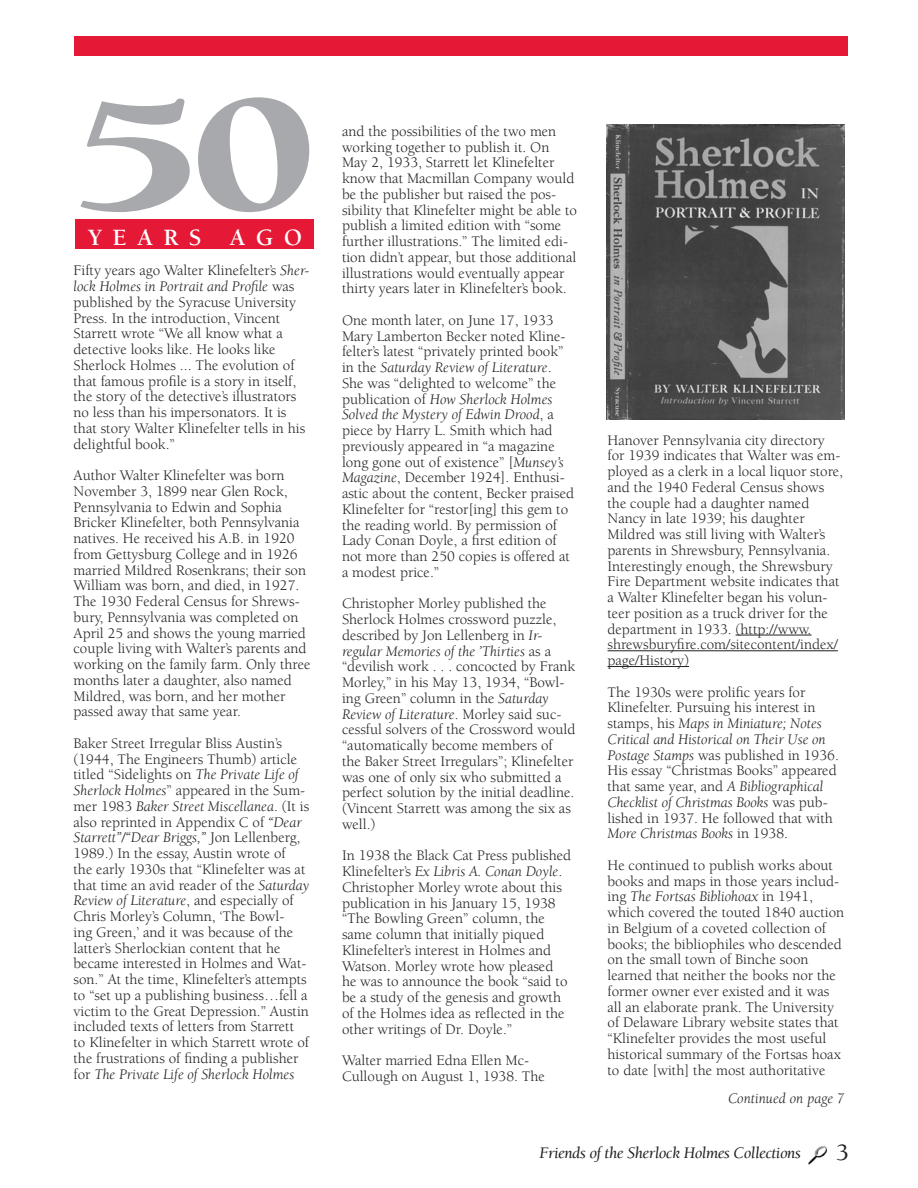
<style>
.page{position:relative;width:918px;height:1188px;background:#fff}
.page>*{position:absolute;margin:0;border:0;box-sizing:border-box;transform-origin:0 0}
.t1{font:900 170.4px "Berkeley";color:#a8a9ad;scale:1.4 1}
.t2{font:700 24px "Berkeley";letter-spacing:.43em;color:#fff}
.t3{font:500 24px "Berkeley";color:#231f20}
.t4{font:italic 16.5px "Berkeley";letter-spacing:-.03em;color:#231f20}
.t5{font:15px/15.8px "Berkeley";color:#231f20}
.t6{font:italic 15px "Berkeley";color:#231f20}
.s1{font-style:italic}
</style>
<div class="page">
<img style="left:808px;top:1146px;width:19px;height:18px">
<div style="left:74px;top:36px;width:774px;height:19px;background:#e51836"></div>
<div style="left:76px;top:219px;width:238px;height:29px;background:#e51836"></div>
<hr style="left:736px;top:635px;width:76px;height:1px;background:#231f20">
<hr style="left:608px;top:650px;width:230px;height:1px;background:#231f20">
<hr style="left:608px;top:666px;width:81px;height:1px;background:#231f20">
<img style="left:607px;top:124px;width:237px;height:296px">
<p class="t1" style="left:73px;top:65px;width:178px">50</p>
<p class="t2" style="left:88px;top:225px;width:215px">YEARS AGO</p>
<p class="t5" style="left:74px;top:263px;width:237px">Fifty years ago Walter Klinefelter’s <span class="s1">Sher&shy;lock Holmes in Portrait and Profile</span> was published by the Syracuse University Press. In the introduction, Vincent Starrett wrote “We all know what a detective looks like. He looks like Sherlock Holmes ... The evolution of that famous profile is a story in itself, the story of the detective’s illustrators no less than his impersonators. It is that story Walter Klinefelter tells in his delightful book.”</p>
<p class="t5" style="left:74px;top:468px;width:238px">Author Walter Klinefelter was born November 3, 1899 near Glen Rock, Pennsylvania to Edwin and Sophia Bricker Klinefelter, both Pennsylvania natives. He received his A.B. in 1920 from Gettysburg College and in 1926 married Mildred Rosenkrans; their son William was born, and died, in 1927.<br>The 1930 Federal Census for Shrews&shy;bury, Pennsylvania was completed on April 25 and shows the young married couple living with Walter’s parents and working on the family farm. Only three months later a daughter, also named Mildred, was born, and her mother passed away that same year.</p>
<p class="t5" style="left:74px;top:736px;width:237px">Baker Street Irregular Bliss Austin’s (1944, The Engineers Thumb) article titled “Sidelights on <span class="s1">The Private Life of Sherlock Holmes</span>” appeared in the Sum&shy;mer 1983 <span class="s1">Baker Street Miscellanea</span>. (It is also reprinted in Appendix C of <span class="s1">“Dear Starrett”/“Dear Briggs,”</span> Jon Lellenberg, 1989.) In the essay, Austin wrote of<br>the early 1930s that “Klinefelter was at that time an avid reader of the <span class="s1">Saturday Review of Literature</span>, and especially of Chris Morley’s Column, ‘The Bowl-<br>ing Green,’ and it was because of the latter’s Sherlockian content that he became interested in Holmes and Wat&shy;son.” At the time, Klinefelter’s attempts to “set up a publishing business…fell a victim to the Great Depression.” Austin included texts of letters from Starrett to Klinefelter in which Starrett wrote of the frustrations of finding a publisher for <span class="s1">The Private Life of Sherlock Holmes</span></p>
<p class="t5" style="left:342px;top:124px;width:236px">and the possibilities of the two men working together to publish it. On May 2, 1933, Starrett let Klinefelter know that Macmillan Company would be the publisher but raised the pos&shy;sibility that Klinefelter might be able to publish a limited edition with “some further illustrations.” The limited edi&shy;tion didn’t appear, but those additional illustrations would eventually appear thirty years later in Klinefelter’s book.</p>
<p class="t5" style="left:342px;top:313px;width:234px">One month later, on June 17, 1933<br>Mary Lamberton Becker noted Kline&shy;felter’s latest “privately printed book” in the <span class="s1">Saturday Review of Literature</span>.<br>She was “delighted to welcome” the publication of <span class="s1">How Sherlock Holmes Solved the Mystery of Edwin Drood</span>, a piece by Harry L. Smith which had previously appeared in “a magazine long gone out of existence” [<span class="s1">Munsey’s Magazine</span>, December 1924]. Enthusi&shy;astic about the content, Becker praised Klinefelter for “restor[ing] this gem to the reading world. By permission of Lady Conan Doyle, a first edition of not more than 250 copies is offered at a modest price.”</p>
<p class="t5" style="left:342px;top:596px;width:235px">Christopher Morley published the Sherlock Holmes crossword puzzle, described by Jon Lellenberg in <span class="s1">Ir&shy;regular Memories of the ’Thirties</span> as a “devilish work . . . concocted by Frank Morley,” in his May 13, 1934, “Bowl&shy;ing Green” column in the <span class="s1">Saturday Review of Literature</span>. Morley said suc&shy;cessful solvers of the Crossword would “automatically become members of<br>the Baker Street Irregulars”; Klinefelter was one of only six who submitted a perfect solution by the initial deadline. (Vincent Starrett was among the six as well.)</p>
<p class="t5" style="left:342px;top:848px;width:231px">In 1938 the Black Cat Press published Klinefelter’s <span class="s1">Ex Libris A. Conan Doyle</span>.<br>Christopher Morley wrote about this publication in his January 15, 1938 “The Bowling Green” column, the same column that initially piqued Klinefelter’s interest in Holmes and Watson. Morley wrote how pleased he was to announce the book “said to be a study of the genesis and growth of the Holmes idea as reflected in the other writings of Dr. Doyle.”</p>
<p class="t5" style="left:342px;top:1053px;width:205px">Walter married Edna Ellen Mc-<br>Cullough on August 1, 1938. The</p>
<p class="t5" style="left:608px;top:432px;width:237px">Hanover Pennsylvania city directory for 1939 indicates that Walter was em&shy;ployed as a clerk in a local liquor store, and the 1940 Federal Census shows the couple had a daughter named Nancy in late 1939; his daughter Mildred was still living with Walter’s parents in Shrewsbury, Pennsylvania.<br>Interestingly enough, the Shrewsbury Fire Department website indicates that a Walter Klinefelter began his volun&shy;teer position as a truck driver for the department in 1933. (http://www. shrewsburyfire.com/sitecontent/index/ page/History)</p>
<p class="t5" style="left:608px;top:684px;width:233px">The 1930s were prolific years for Klinefelter. Pursuing his interest in stamps, his <span class="s1">Maps in Miniature; Notes Critical and Historical on Their Use on Postage Stamps</span> was published in 1936.<br>His essay “Christmas Books” appeared that same year, and <span class="s1">A Bibliographical Checklist of Christmas Books</span> was pub&shy;lished in 1937. He followed that with <span class="s1">More Christmas Books</span> in 1938.</p>
<p class="t5" style="left:608px;top:858px;width:238px">He continued to publish works about books and maps in those years includ&shy;ing <span class="s1">The Fortsas Bibliohoax</span> in 1941, which covered the touted 1840 auction in Belgium of a coveted collection of books; the bibliophiles who descended on the small town of Binche soon learned that neither the books nor the former owner ever existed and it was all an elaborate prank. The University of Delaware Library website states that “Klinefelter provides the most useful historical summary of the Fortsas hoax to date [with] the most authoritative</p>
<p class="t6" style="left:728px;top:1091px;width:118px">Continued on page 7</p>
<p class="t4" style="left:540px;top:1144px;width:263px">Friends of the Sherlock Holmes Collections</p>
<p class="t3" style="left:837px;top:1140px;width:14px">3</p>
</div>
